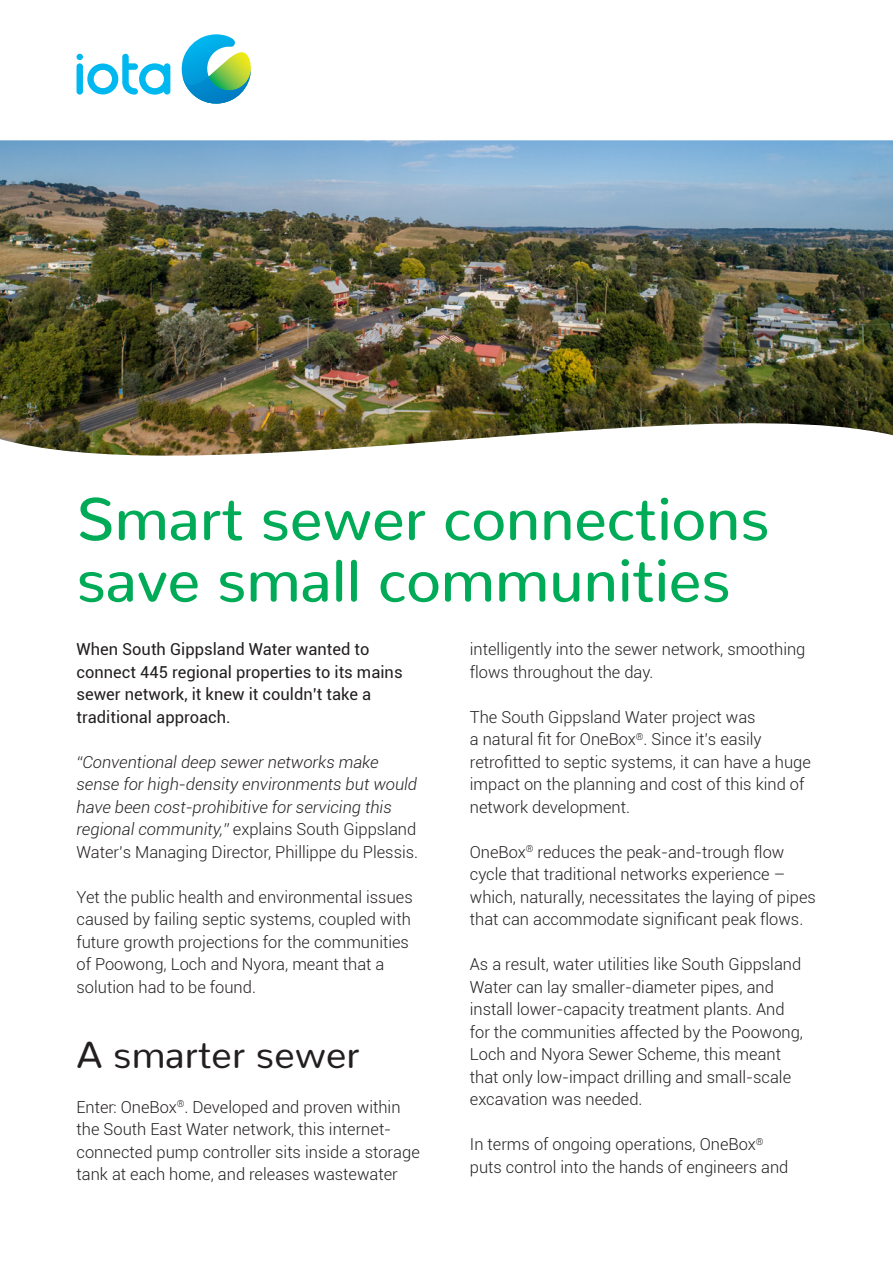
<style>
.page{position:relative;width:893px;height:1263px;background:#fff}
.page>*{position:absolute;margin:0;border:0;box-sizing:border-box;transform-origin:0 0}
.titles{font:500 60px/61.5px "Nunito";color:#00ab57}
.titles-2{font:37.5px "Nunito";color:#231f20}
.t1{font:300 16.5px/22.5px "Roboto";color:#231f20}
.t2{font:italic 300 16.5px/22.5px "Roboto";color:#231f20}
.t3{font:16.5px/22.5px "Roboto";color:#231f20}
.s1{font-style:normal}
</style>
<div class="page">
<img style="left:0;top:140px;width:893px;height:316px">
<svg style="left:181px;top:34px;width:70px;height:70px"></svg>
<svg style="left:77px;top:54px;width:93px;height:41px"></svg>
<p class="titles" style="left:77px;top:482px;width:695px">Smart sewer connections save small communities</p>
<p class="t3" style="left:76px;top:638px;width:328px">When South Gippsland Water wanted to connect 445 regional properties to its mains sewer network, it knew it couldn’t take a traditional approach.</p>
<p class="t2" style="left:76px;top:750px;width:343px">“Conventional deep sewer networks make sense for high-density environments but would have been cost-prohibitive for servicing this regional community,” <span class="s1">explains South Gippsland Water’s Managing Director, Phillippe du Plessis.</span></p>
<p class="t1" style="left:76px;top:885px;width:338px">Yet the public health and environmental issues caused by failing septic systems, coupled with future growth projections for the communities of Poowong, Loch and Nyora, meant that a solution had to be found.</p>
<p class="titles-2" style="left:76px;top:1022px;width:285px">A smarter sewer</p>
<p class="t1" style="left:76px;top:1095px;width:345px">Enter: OneBox<sup>®</sup>. Developed and proven within the South East Water network, this internet&shy;connected pump controller sits inside a storage tank at each home, and releases wastewater</p>
<p class="t1" style="left:470px;top:638px;width:337px">intelligently into the sewer network, smoothing flows throughout the day.</p>
<p class="t1" style="left:470px;top:705px;width:343px">The South Gippsland Water project was<br>a natural fit for OneBox<sup>®</sup>. Since it’s easily retrofitted to septic systems, it can have a huge impact on the planning and cost of this kind of network development.</p>
<p class="t1" style="left:470px;top:840px;width:317px">OneBox<sup>®</sup> reduces the peak-and-trough flow cycle that traditional networks experience –</p>
<p class="t1" style="left:470px;top:885px;width:348px">which, naturally, necessitates the laying of pipes that can accommodate significant peak flows.</p>
<p class="t1" style="left:470px;top:953px;width:335px">As a result, water utilities like South Gippsland Water can lay smaller-diameter pipes, and install lower-capacity treatment plants. And for the communities affected by the Poowong, Loch and Nyora Sewer Scheme, this meant that only low-impact drilling and small-scale excavation was needed.</p>
<p class="t1" style="left:470px;top:1133px;width:320px">In terms of ongoing operations, OneBox<sup>® </sup>puts control into the hands of engineers and</p>
</div>
